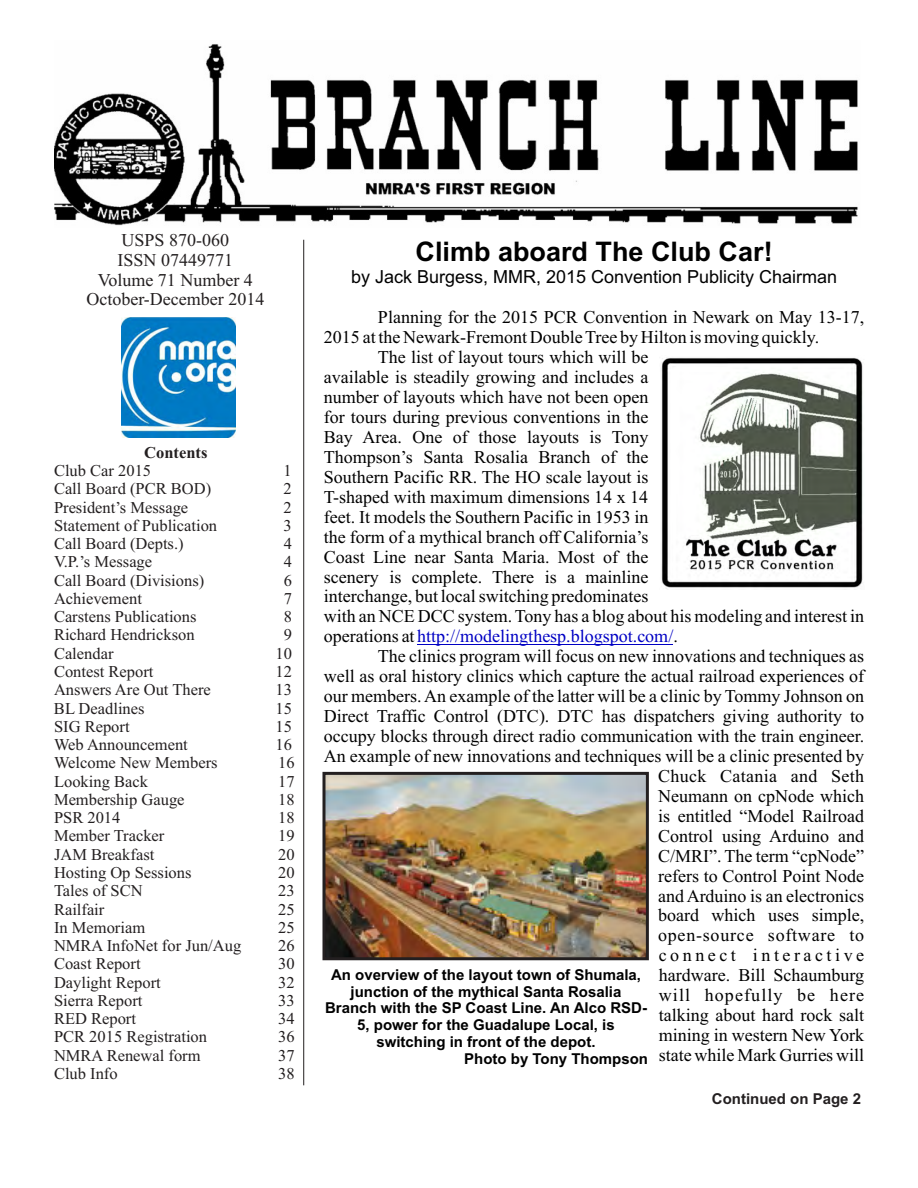
<style>
.page{position:relative;width:918px;height:1188px;background:#fff}
.page>*{position:absolute;margin:0;border:0;box-sizing:border-box;transform-origin:0 0}
.t1{font:700 27px "Arial";color:#000}
.t2{font:18px "Times New Roman";color:#000}
.t3{font:18px/20px "Times New Roman";color:#231f20;text-align:center}
.t4{font:18px "Arial";color:#000}
.t5{font:18px "Times New Roman";color:#0000c4}
.t6{font:18px "Times New Roman";letter-spacing:.04em;color:#000}
.t7{font:18px "Times New Roman";letter-spacing:.06em;color:#000}
.t8{font:18px "Times New Roman";letter-spacing:.195em;color:#000}
.t9{font:16.5px "Times New Roman";color:#231f20}
.t10{font:700 16.5px "Times New Roman";color:#231f20}
.t11{font:700 15px "Arial";color:#000}
.t12{font:700 15px "Arial";color:#231f20}
.s1{color:#000}
</style>
<div class="page">
<img style="left:326px;top:776px;width:319px;height:180px">
<img style="left:55px;top:44px;width:803px;height:182px">
<img style="left:121px;top:318px;width:114px;height:119px">
<hr style="left:303px;top:240px;width:1px;height:845px;background:#231f20">
<hr style="left:417px;top:644px;width:256px;height:1px;background:#0000c4">
<div style="left:322px;top:772px;width:327px;height:188px;border:3px solid #231f20"></div>
<img style="left:661px;top:357px;width:202px;height:232px">
<p class="t3" style="left:86px;top:231px;width:180px">USPS 870-060<br>ISSN 07449771<br>Volume 71 Number 4<br>October-December 2014</p>
<p class="t10" style="left:144px;top:447px;width:65px">Contents</p>
<p class="t9" style="left:54px;top:465px;width:99px">Club Car 2015</p>
<p class="t9" style="left:283px;top:465px;width:10px">1</p>
<p class="t9" style="left:54px;top:483px;width:159px">Call Board (PCR BOD)</p>
<p class="t9" style="left:283px;top:483px;width:10px">2</p>
<p class="t9" style="left:54px;top:501px;width:136px">President’s Message</p>
<p class="t9" style="left:283px;top:501px;width:10px">2</p>
<p class="t9" style="left:54px;top:519px;width:165px">Statement of Publication</p>
<p class="t9" style="left:283px;top:519px;width:10px">3</p>
<p class="t9" style="left:54px;top:538px;width:131px">Call Board (Depts.)</p>
<p class="t9" style="left:284px;top:538px;width:10px">4</p>
<p class="t9" style="left:54px;top:556px;width:100px">V.P.’s Message</p>
<p class="t9" style="left:284px;top:556px;width:10px">4</p>
<p class="t9" style="left:54px;top:574px;width:152px">Call Board (Divisions)</p>
<p class="t9" style="left:284px;top:574px;width:10px">6</p>
<p class="t9" style="left:54px;top:592px;width:89px">Achievement</p>
<p class="t9" style="left:284px;top:592px;width:10px">7</p>
<p class="t9" style="left:54px;top:611px;width:144px">Carstens Publications</p>
<p class="t9" style="left:284px;top:611px;width:10px">8</p>
<p class="t9" style="left:54px;top:629px;width:142px">Richard Hendrickson</p>
<p class="t9" style="left:284px;top:629px;width:10px">9</p>
<p class="t9" style="left:54px;top:647px;width:61px">Calendar</p>
<p class="t9" style="left:276px;top:647px;width:18px">10</p>
<p class="t9" style="left:54px;top:666px;width:101px">Contest Report</p>
<p class="t9" style="left:276px;top:666px;width:18px">12</p>
<p class="t9" style="left:54px;top:684px;width:158px">Answers Are Out There</p>
<p class="t9" style="left:276px;top:684px;width:18px">13</p>
<p class="t9" style="left:54px;top:702px;width:92px">BL Deadlines</p>
<p class="t9" style="left:276px;top:702px;width:18px">15</p>
<p class="t9" style="left:54px;top:720px;width:77px">SIG Report</p>
<p class="t9" style="left:276px;top:720px;width:18px">15</p>
<p class="t9" style="left:54px;top:739px;width:135px">Web Announcement</p>
<p class="t9" style="left:276px;top:739px;width:18px">16</p>
<p class="t9" style="left:54px;top:757px;width:165px">Welcome New Members</p>
<p class="t9" style="left:278px;top:757px;width:18px">16</p>
<p class="t9" style="left:54px;top:775px;width:95px">Looking Back</p>
<p class="t9" style="left:278px;top:775px;width:18px">17</p>
<p class="t9" style="left:54px;top:793px;width:132px">Membership Gauge</p>
<p class="t9" style="left:278px;top:793px;width:18px">18</p>
<p class="t9" style="left:54px;top:812px;width:68px">PSR 2014</p>
<p class="t9" style="left:278px;top:812px;width:18px">18</p>
<p class="t9" style="left:54px;top:830px;width:112px">Member Tracker</p>
<p class="t9" style="left:278px;top:830px;width:18px">19</p>
<p class="t9" style="left:54px;top:848px;width:102px">JAM Breakfast</p>
<p class="t9" style="left:278px;top:848px;width:18px">20</p>
<p class="t9" style="left:54px;top:867px;width:139px">Hosting Op Sessions</p>
<p class="t9" style="left:278px;top:867px;width:18px">20</p>
<p class="t9" style="left:54px;top:885px;width:90px">Tales of SCN</p>
<p class="t9" style="left:278px;top:885px;width:18px">23</p>
<p class="t9" style="left:54px;top:903px;width:52px">Railfair</p>
<p class="t9" style="left:278px;top:903px;width:18px">25</p>
<p class="t9" style="left:54px;top:921px;width:93px">In Memoriam</p>
<p class="t9" style="left:278px;top:921px;width:18px">25</p>
<p class="t9" style="left:54px;top:940px;width:189px">NMRA InfoNet for Jun/Aug</p>
<p class="t9" style="left:278px;top:940px;width:18px">26</p>
<p class="t9" style="left:54px;top:958px;width:88px">Coast Report</p>
<p class="t9" style="left:278px;top:958px;width:18px">30</p>
<p class="t9" style="left:54px;top:976px;width:108px">Daylight Report</p>
<p class="t9" style="left:278px;top:976px;width:18px">32</p>
<p class="t9" style="left:54px;top:994px;width:90px">Sierra Report</p>
<p class="t9" style="left:278px;top:994px;width:18px">33</p>
<p class="t9" style="left:54px;top:1013px;width:84px">RED Report</p>
<p class="t9" style="left:278px;top:1013px;width:18px">34</p>
<p class="t9" style="left:54px;top:1031px;width:155px">PCR 2015 Registration</p>
<p class="t9" style="left:278px;top:1031px;width:18px">36</p>
<p class="t9" style="left:54px;top:1049px;width:148px">NMRA Renewal form</p>
<p class="t9" style="left:278px;top:1049px;width:18px">37</p>
<p class="t9" style="left:54px;top:1068px;width:65px">Club Info</p>
<p class="t9" style="left:278px;top:1068px;width:18px">38</p>
<h1 class="t1" style="left:416px;top:242px;width:359px">Climb aboard The Club Car!</h1>
<p class="t4" style="left:351px;top:270px;width:488px">by Jack Burgess, MMR, 2015 Convention Publicity Chairman</p>
<p class="t2" style="left:378px;top:311px;width:488px">Planning for the 2015 PCR Convention in Newark on May 13-17,</p>
<p class="t2" style="left:324px;top:331px;width:497px">2015 at the Newark-Fremont Double Tree by Hilton is moving quickly.</p>
<p class="t2" style="left:378px;top:351px;width:272px">The list of layout tours which will be</p>
<p class="t2" style="left:324px;top:371px;width:326px">available is steadily growing and includes a</p>
<p class="t2" style="left:324px;top:391px;width:326px">number of layouts which have not been open</p>
<p class="t2" style="left:324px;top:411px;width:326px">for tours during previous conventions in the</p>
<p class="t2" style="left:324px;top:431px;width:326px">Bay Area. One of those layouts is Tony</p>
<p class="t2" style="left:324px;top:450px;width:326px">Thompson’s Santa Rosalia Branch of the</p>
<p class="t2" style="left:324px;top:470px;width:326px">Southern Pacific RR. The HO scale layout is</p>
<p class="t2" style="left:324px;top:490px;width:326px">T-shaped with maximum dimensions 14 x 14</p>
<p class="t2" style="left:324px;top:510px;width:326px">feet. It models the Southern Pacific in 1953 in</p>
<p class="t2" style="left:324px;top:530px;width:326px">the form of a mythical branch off California’s</p>
<p class="t2" style="left:324px;top:550px;width:326px">Coast Line near Santa Maria. Most of the</p>
<p class="t2" style="left:324px;top:570px;width:326px">scenery is complete. There is a mainline</p>
<p class="t2" style="left:324px;top:590px;width:326px">interchange, but local switching predominates</p>
<p class="t2" style="left:324px;top:610px;width:542px">with an NCE DCC system. Tony has a blog about his modeling and interest in</p>
<p class="t5" style="left:324px;top:630px;width:355px"><span class="s1">operations at</span>http://modelingthesp.blogspot.com/<span class="s1">.</span></p>
<p class="t2" style="left:378px;top:650px;width:488px">The clinics program will focus on new innovations and techniques as</p>
<p class="t2" style="left:324px;top:670px;width:542px">well as oral history clinics which capture the actual railroad experiences of</p>
<p class="t2" style="left:324px;top:690px;width:542px">our members. An example of the latter will be a clinic by Tommy Johnson on</p>
<p class="t2" style="left:324px;top:710px;width:542px">Direct Traffic Control (DTC). DTC has dispatchers giving authority to</p>
<p class="t2" style="left:324px;top:730px;width:542px">occupy blocks through direct radio communication with the train engineer.</p>
<p class="t2" style="left:324px;top:749px;width:542px">An example of new innovations and techniques will be a clinic presented by</p>
<p class="t2" style="left:658px;top:769px;width:207px">Chuck Catania and Seth</p>
<p class="t2" style="left:658px;top:789px;width:208px">Neumann on cpNode which</p>
<p class="t2" style="left:658px;top:809px;width:208px">is entitled “Model Railroad</p>
<p class="t2" style="left:658px;top:829px;width:208px">Control using Arduino and</p>
<p class="t2" style="left:658px;top:849px;width:208px">C/MRI”. The term “cpNode”</p>
<p class="t2" style="left:658px;top:869px;width:208px">refers to Control Point Node</p>
<p class="t2" style="left:658px;top:889px;width:208px">and Arduino is an electronics</p>
<p class="t2" style="left:658px;top:909px;width:208px">board which uses simple,</p>
<p class="t6" style="left:658px;top:929px;width:208px">open-source software to</p>
<p class="t8" style="left:659px;top:949px;width:207px">connect interactive</p>
<p class="t2" style="left:659px;top:969px;width:207px">hardware. Bill Schaumburg</p>
<p class="t7" style="left:659px;top:989px;width:207px">will hopefully be here</p>
<p class="t2" style="left:659px;top:1009px;width:207px">talking about hard rock salt</p>
<p class="t2" style="left:659px;top:1029px;width:207px">mining in western New York</p>
<p class="t2" style="left:659px;top:1049px;width:207px">state while Mark Gurries will</p>
<p class="t11" style="left:331px;top:969px;width:312px">An overview of the layout town of Shumala,</p>
<p class="t11" style="left:351px;top:986px;width:272px">junction of the mythical Santa Rosalia</p>
<p class="t11" style="left:325px;top:1002px;width:323px">Branch with the SP Coast Line. An Alco RSD-</p>
<p class="t11" style="left:357px;top:1019px;width:259px">5, power for the Guadalupe Local, is</p>
<p class="t11" style="left:376px;top:1036px;width:221px">switching in front of the depot.</p>
<p class="t11" style="left:464px;top:1053px;width:185px">Photo by Tony Thompson</p>
<p class="t12" style="left:712px;top:1093px;width:151px">Continued on Page 2</p>
</div>
